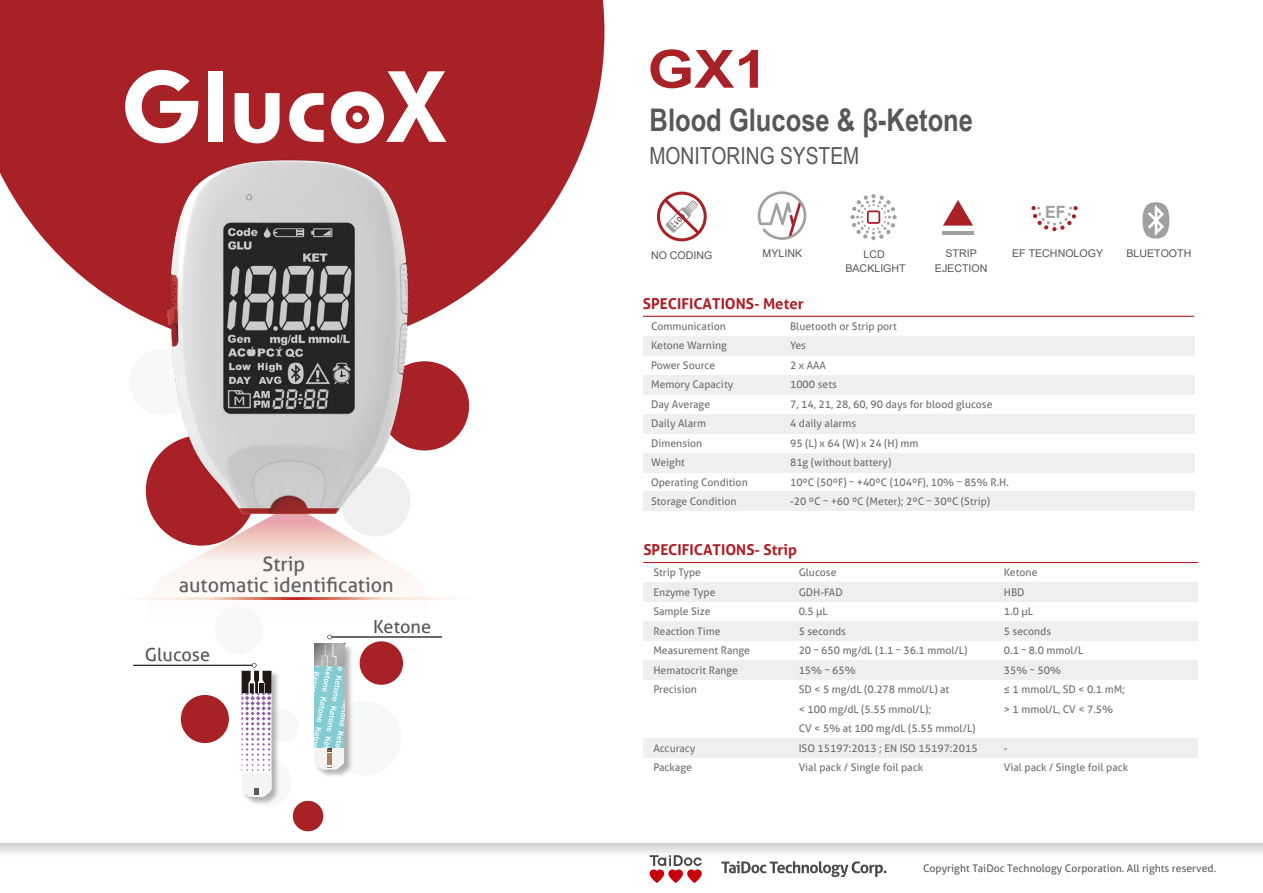
<style>
.page{position:relative;width:1263px;height:893px;background:#fff}
.page>*{position:absolute;margin:0;border:0;box-sizing:border-box;transform-origin:0 0}
.t1{font:700 52.65px "Arial";color:#a72126;scale:1.14 1}
.t2{font:700 31.2px "Arial Narrow";color:#595757}
.t3{font:23.55px "Arial Narrow";color:#595757}
.t4{font:19.8px/21px "Aller";color:#5f5f5f;text-align:center}
.t5{font:18px "Aller";color:#595757}
.t6{font:700 16.95px "Arial";color:#9fa0a0;scale:.94 1}
.t7{font:700 15px "Aller";color:#b01e23}
.t8{font:10.65px/14.4px "Arial";color:#595757;text-align:center}
.t9{font:10.5px/19.5px "Aller";color:#727171}
.t10{font:10.5px "Aller";color:#5f5f5f}
.t11{font:4.2px "Arial";color:#595757}
</style>
<div class="page">
<div style="left:643px;top:621px;width:555px;height:20px;background:#efefef"></div>
<div style="left:643px;top:582px;width:555px;height:20px;background:#efefef"></div>
<div style="left:643px;top:660px;width:555px;height:20px;background:#efefef"></div>
<div style="left:643px;top:738px;width:555px;height:20px;background:#efefef"></div>
<div style="left:293px;top:801px;width:30px;height:30px;background:#a72126;border-radius:50%"></div>
<div style="left:129px;top:349px;width:66px;height:66px;background:#f7f8f8;border-radius:50%"></div>
<div style="left:380px;top:361px;width:89px;height:89px;background:#a72126;border-radius:50%"></div>
<div style="left:0;top:843px;width:1263px;height:32px;background:linear-gradient(to bottom,#e0e1e1,#fff)"></div>
<div style="left:643px;top:336px;width:551px;height:20px;background:#efefef"></div>
<div style="left:643px;top:375px;width:551px;height:20px;background:#efefef"></div>
<div style="left:643px;top:414px;width:551px;height:20px;background:#efefef"></div>
<div style="left:643px;top:453px;width:551px;height:20px;background:#efefef"></div>
<div style="left:643px;top:492px;width:551px;height:19px;background:#efefef"></div>
<hr style="left:643px;top:316px;width:551px;height:1px;background:#b01e23">
<hr style="left:643px;top:562px;width:555px;height:1px;background:#b01e23">
<svg style="left:0;top:0;width:604px;height:317px;fill:#a72126"></svg>
<svg style="left:943px;top:200px;width:30px;height:26px"></svg>
<hr style="left:942px;top:231px;width:31px;height:4px;background:#9fa0a0">
<svg style="left:850px;top:194px;width:47px;height:46px"></svg>
<svg style="left:1031px;top:206px;width:47px;height:25px"></svg>
<img style="left:144px;top:125px;width:287px;height:385px">
<svg style="left:125px;top:70px;width:73px;height:73px"></svg>
<div style="left:208px;top:71px;width:15px;height:71px;background:#fff"></div>
<svg style="left:235px;top:93px;width:45px;height:50px"></svg>
<svg style="left:289px;top:93px;width:35px;height:49px"></svg>
<svg style="left:331px;top:71px;width:115px;height:72px"></svg>
<hr style="left:330px;top:637px;width:112px;height:1px;background:#221815">
<svg style="left:1142px;top:202px;width:27px;height:37px"></svg>
<hr style="left:133px;top:665px;width:121px;height:1px;background:#221815">
<img style="left:245px;top:797px;width:33px;height:8px">
<svg style="left:758px;top:191px;width:48px;height:49px"></svg>
<hr style="left:114px;top:598px;width:364px;height:1px;background:#fef9f7">
<svg style="left:649px;top:855px;width:53px;height:28px"></svg>
<svg style="left:721px;top:861px;width:165px;height:16px"></svg>
<svg style="left:148px;top:510px;width:281px;height:287px"></svg>
<div style="left:657px;top:192px;width:50px;height:49px;border:3px solid #a72126;border-radius:50%"></div>
<svg style="left:661px;top:196px;width:42px;height:41px"></svg>
<h3 class="t4" style="left:179px;top:553px;width:216px">Strip<br>automatic identification</h3>
<h3 class="t5" style="left:145px;top:643px;width:67px">Glucose</h3>
<h3 class="t5" style="left:373px;top:615px;width:59px">Ketone</h3>
<h1 class="t1" style="left:647px;top:32px;width:107px">GX1</h1>
<h2 class="t2" style="left:649px;top:96px;width:325px">Blood Glucose &amp; β-Ketone</h2>
<h3 class="t3" style="left:649px;top:139px;width:211px">MONITORING SYSTEM</h3>
<p class="t11" style="left:672px;top:219px;width:11px;rotate:45deg">code</p>
<h3 class="t6" style="left:1045px;top:200px;width:23px">EF</h3>
<p class="t8" style="left:651px;top:248px;width:63px">NO CODING</p>
<p class="t8" style="left:762px;top:246px;width:41px">MYLINK</p>
<p class="t8" style="left:863px;top:247px;width:23px">LCD</p>
<p class="t8" style="left:1012px;top:246px;width:93px">EF TECHNOLOGY</p>
<p class="t8" style="left:1126px;top:246px;width:67px">BLUETOOTH</p>
<p class="t8" style="left:845px;top:261px;width:62px">BACKLIGHT</p>
<p class="t8" style="left:935px;top:246px;width:54px">STRIP<br>EJECTION</p>
<h3 class="t7" style="left:643px;top:295px;width:162px">SPECIFICATIONS- Meter</h3>
<p class="t9" style="left:651px;top:316px;width:98px">Communication<br>Ketone Warning<br>Power Source<br>Memory Capacity<br>Day Average<br>Daily Alarm<br>Dimension<br>Weight<br>Operating Condition<br>Storage Condition</p>
<p class="t9" style="left:790px;top:316px;width:220px">Bluetooth or Strip port<br>Yes<br>2 x AAA<br>1000 sets<br>7, 14, 21, 28, 60, 90 days for blood glucose<br>4 daily alarms<br>95 (L) x 64 (W) x 24 (H) mm<br>81g (without battery)<br>10ºC (50ºF) ~ +40ºC (104ºF), 10% ~ 85% R.H. -20 ºC ~ +60 ºC (Meter); 2ºC ~ 30ºC (Strip)</p>
<h3 class="t7" style="left:643px;top:541px;width:155px">SPECIFICATIONS- Strip</h3>
<p class="t9" style="left:653px;top:563px;width:98px">Strip Type<br>Enzyme Type<br>Sample Size<br>Reaction Time<br>Measurement Range<br>Hematocrit Range<br>Precision</p>
<p class="t9" style="left:799px;top:563px;width:180px">Glucose<br>GDH-FAD<br>0.5 µL<br>5 seconds<br>20 ~ 650 mg/dL (1.1 ~ 36.1 mmol/L)<br>15% ~ 65%<br>SD &lt; 5 mg/dL (0.278 mmol/L) at<br>&lt; 100 mg/dL (5.55 mmol/L);<br>CV &lt; 5% at 100 mg/dL (5.55 mmol/L)<br>ISO 15197:2013 ; EN ISO 15197:2015<br>Vial pack / Single foil pack</p>
<p class="t9" style="left:1004px;top:563px;width:123px">Ketone<br>HBD<br>1.0 µL<br>5 seconds<br>0.1 ~ 8.0 mmol/L<br>35% ~ 50%<br>≤ 1 mmol/L, SD &lt; 0.1 mM; &gt; 1 mmol/L, CV &lt; 7.5%</p>
<p class="t9" style="left:653px;top:738px;width:44px">Accuracy<br>Package</p>
<p class="t9" style="left:1004px;top:738px;width:126px">-<br>Vial pack / Single foil pack</p>
<p class="t10" style="left:923px;top:862px;width:295px">Copyright TaiDoc Technology Corporation. All rights reserved.</p>
</div>
